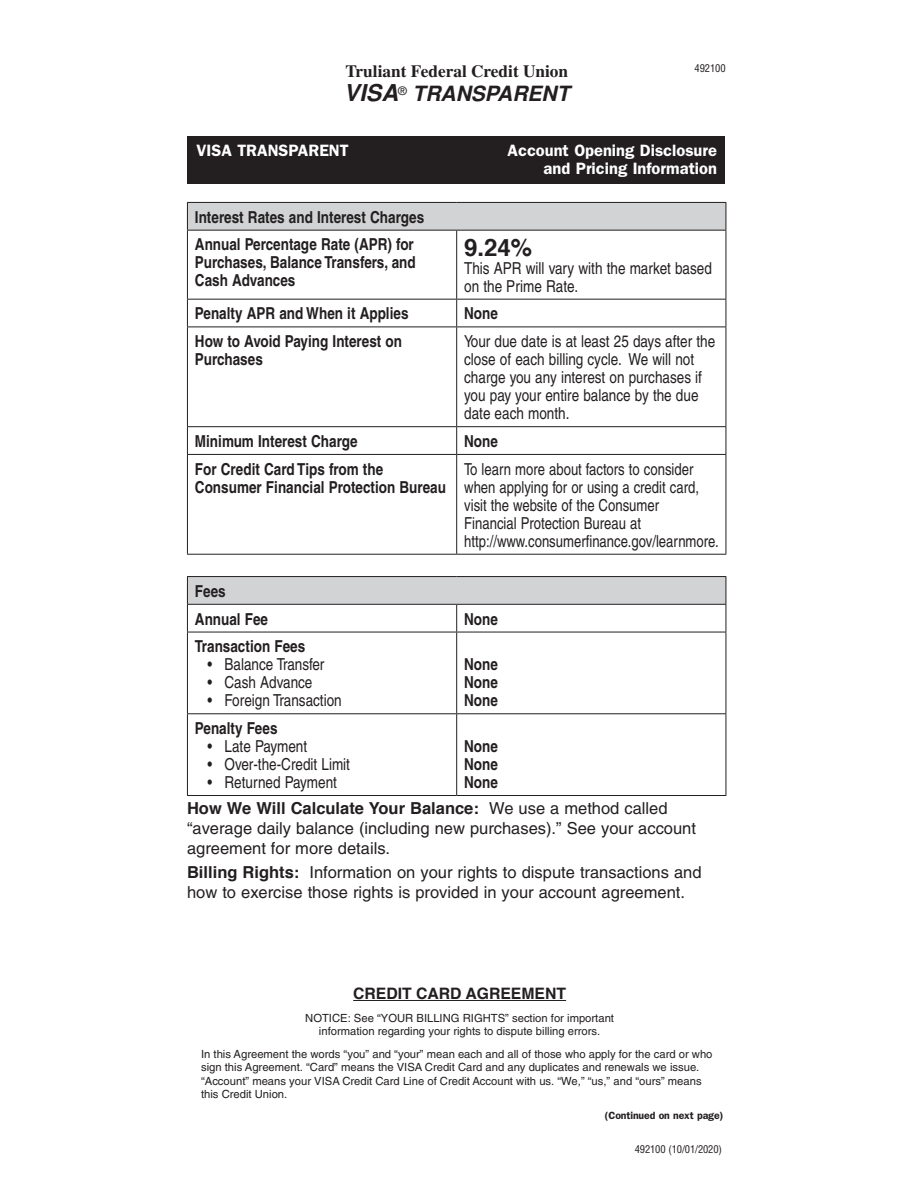
<style>
.page{position:relative;width:918px;height:1188px;background:#fff}
.page>*{position:absolute;margin:0;border:0;box-sizing:border-box;transform-origin:0 0}
.t1{font:700 24px "Helvetica";color:#231f20}
.t2{font:italic 700 21px "Helvetica";color:#231f20}
.t3{font:700 17.25px "Times";color:#231f20}
.t4{font:condensed 16.5px/18px "Helvetica";color:#231f20}
.t5{font:700 condensed 16.5px/18px "Helvetica";color:#231f20}
.t6{font:16.5px/19.8px "Helvetica";color:#231f20}
.t7{font:600 16.5px/18px "Franklin Gothic";color:#fff;text-align:right}
.t8{font:700 15.75px "Helvetica";color:#231f20}
.t9{font:11.25px/13.5px "Helvetica";color:#231f20;text-align:center}
.t10{font:condensed 10.5px "Helvetica";letter-spacing:-.01em;color:#231f20}
.t11{font:600 10.5px "Franklin Gothic";letter-spacing:-.01em;color:#231f20}
.s1{font-size:23.25px}
.s2{font-weight:700}
</style>
<div class="page">
<div style="left:188px;top:136px;width:537px;height:48px;background:#231f20"></div>
<div style="left:187px;top:202px;width:539px;height:28px;background:#d1d3d4"></div>
<svg style="left:726px;top:203px;width:1px;height:27px"></svg>
<hr style="left:187px;top:202px;width:270px;height:1px;background:#231f20">
<svg style="left:187px;top:203px;width:1px;height:27px"></svg>
<hr style="left:457px;top:202px;width:269px;height:1px;background:#231f20">
<hr style="left:187px;top:230px;width:270px;height:1px;background:#231f20">
<hr style="left:187px;top:231px;width:1px;height:68px;background:#231f20">
<hr style="left:457px;top:230px;width:269px;height:1px;background:#231f20">
<hr style="left:456px;top:231px;width:1px;height:68px;background:#231f20">
<hr style="left:726px;top:231px;width:1px;height:68px;background:#231f20">
<hr style="left:187px;top:299px;width:270px;height:1px;background:#231f20">
<svg style="left:187px;top:300px;width:1px;height:27px"></svg>
<hr style="left:457px;top:299px;width:269px;height:1px;background:#231f20">
<svg style="left:456px;top:300px;width:1px;height:27px"></svg>
<svg style="left:726px;top:300px;width:1px;height:27px"></svg>
<hr style="left:187px;top:327px;width:270px;height:1px;background:#231f20">
<hr style="left:187px;top:327px;width:1px;height:99px;background:#231f20">
<hr style="left:457px;top:327px;width:269px;height:1px;background:#231f20">
<hr style="left:456px;top:327px;width:1px;height:99px;background:#231f20">
<hr style="left:726px;top:327px;width:1px;height:99px;background:#231f20">
<hr style="left:187px;top:426px;width:270px;height:1px;background:#231f20">
<svg style="left:187px;top:427px;width:1px;height:27px"></svg>
<hr style="left:457px;top:426px;width:269px;height:1px;background:#231f20">
<svg style="left:456px;top:427px;width:1px;height:27px"></svg>
<svg style="left:726px;top:427px;width:1px;height:27px"></svg>
<hr style="left:187px;top:454px;width:270px;height:1px;background:#231f20">
<hr style="left:187px;top:455px;width:1px;height:99px;background:#231f20">
<hr style="left:457px;top:454px;width:269px;height:1px;background:#231f20">
<hr style="left:456px;top:455px;width:1px;height:99px;background:#231f20">
<hr style="left:726px;top:455px;width:1px;height:99px;background:#231f20">
<hr style="left:187px;top:554px;width:270px;height:1px;background:#231f20">
<hr style="left:457px;top:554px;width:269px;height:1px;background:#231f20">
<div style="left:187px;top:577px;width:539px;height:27px;background:#d1d3d4"></div>
<hr style="left:187px;top:576px;width:270px;height:1px;background:#231f20">
<hr style="left:457px;top:576px;width:269px;height:1px;background:#231f20">
<hr style="left:187px;top:604px;width:270px;height:1px;background:#231f20">
<svg style="left:187px;top:577px;width:1px;height:55px"></svg>
<hr style="left:457px;top:604px;width:269px;height:1px;background:#231f20">
<svg style="left:456px;top:605px;width:1px;height:27px"></svg>
<svg style="left:726px;top:577px;width:1px;height:55px"></svg>
<hr style="left:187px;top:632px;width:270px;height:1px;background:#231f20">
<hr style="left:187px;top:632px;width:1px;height:81px;background:#231f20">
<hr style="left:457px;top:632px;width:269px;height:1px;background:#231f20">
<hr style="left:456px;top:632px;width:1px;height:81px;background:#231f20">
<hr style="left:726px;top:632px;width:1px;height:81px;background:#231f20">
<hr style="left:187px;top:713px;width:270px;height:1px;background:#231f20">
<hr style="left:187px;top:714px;width:1px;height:81px;background:#231f20">
<hr style="left:457px;top:713px;width:269px;height:1px;background:#231f20">
<hr style="left:456px;top:714px;width:1px;height:81px;background:#231f20">
<hr style="left:726px;top:714px;width:1px;height:81px;background:#231f20">
<hr style="left:187px;top:795px;width:270px;height:1px;background:#231f20">
<hr style="left:457px;top:795px;width:269px;height:1px;background:#231f20">
<hr style="left:353px;top:1000px;width:213px;height:1px;background:#231f20">
<p class="t3" style="left:345px;top:61px;width:224px">Truliant Federal Credit Union</p>
<p class="t2" style="left:344px;top:82px;width:227px"><span class="s1">VISA</span><sup>®</sup> TRANSPARENT</p>
<p class="t10" style="left:695px;top:62px;width:32px">492100</p>
<p class="t7" style="left:197px;top:141px;width:154px">VISA TRANSPARENT</p>
<p class="t7" style="left:508px;top:141px;width:211px">Account Opening Disclosure and Pricing Information</p>
<p class="t5" style="left:195px;top:203px;width:231px;line-height:27.8px">Interest Rates and Interest Charges<br>Annual Percentage Rate (APR) for</p>
<p class="t5" style="left:195px;top:253px;width:222px">Purchases, Balance Transfers, and<br>Cash Advances</p>
<h1 class="t1" style="left:464px;top:228px;width:70px">9.24%</h1>
<p class="t4" style="left:464px;top:259px;width:249px">This APR will vary with the market based on the Prime Rate.</p>
<p class="t5" style="left:195px;top:304px;width:215px">Penalty APR and When it Applies</p>
<p class="t5" style="left:464px;top:304px;width:35px">None</p>
<p class="t5" style="left:195px;top:332px;width:209px">How to Avoid Paying Interest on<br>Purchases</p>
<p class="t4" style="left:464px;top:332px;width:253px">Your due date is at least 25 days after the close of each billing cycle. We will not charge you any interest on purchases if you pay your entire balance by the due date each month.</p>
<p class="t5" style="left:195px;top:432px;width:164px">Minimum Interest Charge</p>
<p class="t5" style="left:464px;top:432px;width:35px">None</p>
<p class="t5" style="left:195px;top:460px;width:253px">For Credit Card Tips from the<br>Consumer Financial Protection Bureau</p>
<p class="t4" style="left:464px;top:460px;width:256px">To learn more about factors to consider when applying for or using a credit card, visit the website of the Consumer<br>Financial Protection Bureau at http://www.consumerfinance.gov/learnmore.</p>
<p class="t5" style="left:195px;top:577px;width:75px;line-height:27.8px">Fees<br>Annual Fee</p>
<p class="t5" style="left:464px;top:609px;width:35px">None</p>
<p class="t5" style="left:195px;top:637px;width:112px">Transaction Fees</p>
<p class="t4" style="left:207px;top:655px;width:119px">• Balance Transfer</p>
<p class="t4" style="left:207px;top:673px;width:107px">• Cash Advance</p>
<p class="t4" style="left:207px;top:691px;width:136px">• Foreign Transaction</p>
<p class="t5" style="left:464px;top:655px;width:35px;text-align:justify">None None None</p>
<p class="t5" style="left:195px;top:719px;width:84px">Penalty Fees</p>
<p class="t4" style="left:207px;top:737px;width:101px">• Late Payment</p>
<p class="t4" style="left:207px;top:755px;width:144px">• Over-the-Credit Limit</p>
<p class="t4" style="left:207px;top:773px;width:131px">• Returned Payment</p>
<p class="t5" style="left:464px;top:737px;width:35px;text-align:justify">None None None</p>
<p class="t6" style="left:187px;top:798px;width:510px"><span class="s2">How We Will Calculate Your Balance:</span> We use a method called “average daily balance (including new purchases).” See your account agreement for more details.</p>
<p class="t6" style="left:187px;top:862px;width:516px"><span class="s2">Billing Rights:</span> Information on your rights to dispute transactions and how to exercise those rights is provided in your account agreement.</p>
<p class="t8" style="left:353px;top:981px;width:214px">CREDIT CARD AGREEMENT</p>
<p class="t9" style="left:305px;top:1011px;width:310px">NOTICE: See “YOUR BILLING RIGHTS” section for important information regarding your rights to dispute billing errors.</p>
<p class="t9" style="left:201px;top:1047px;width:513px;text-align:left">In this Agreement the words “you” and “your” mean each and all of those who apply for the card or who sign this Agreement. “Card” means the VISA Credit Card and any duplicates and renewals we issue. “Account” means your VISA Credit Card Line of Credit Account with us. “We,” “us,” and “ours” means this Credit Union.</p>
<p class="t11" style="left:605px;top:1109px;width:120px">(Continued on next page)</p>
<p class="t10" style="left:635px;top:1142px;width:89px">492100 (10/01/2020)</p>
</div>
